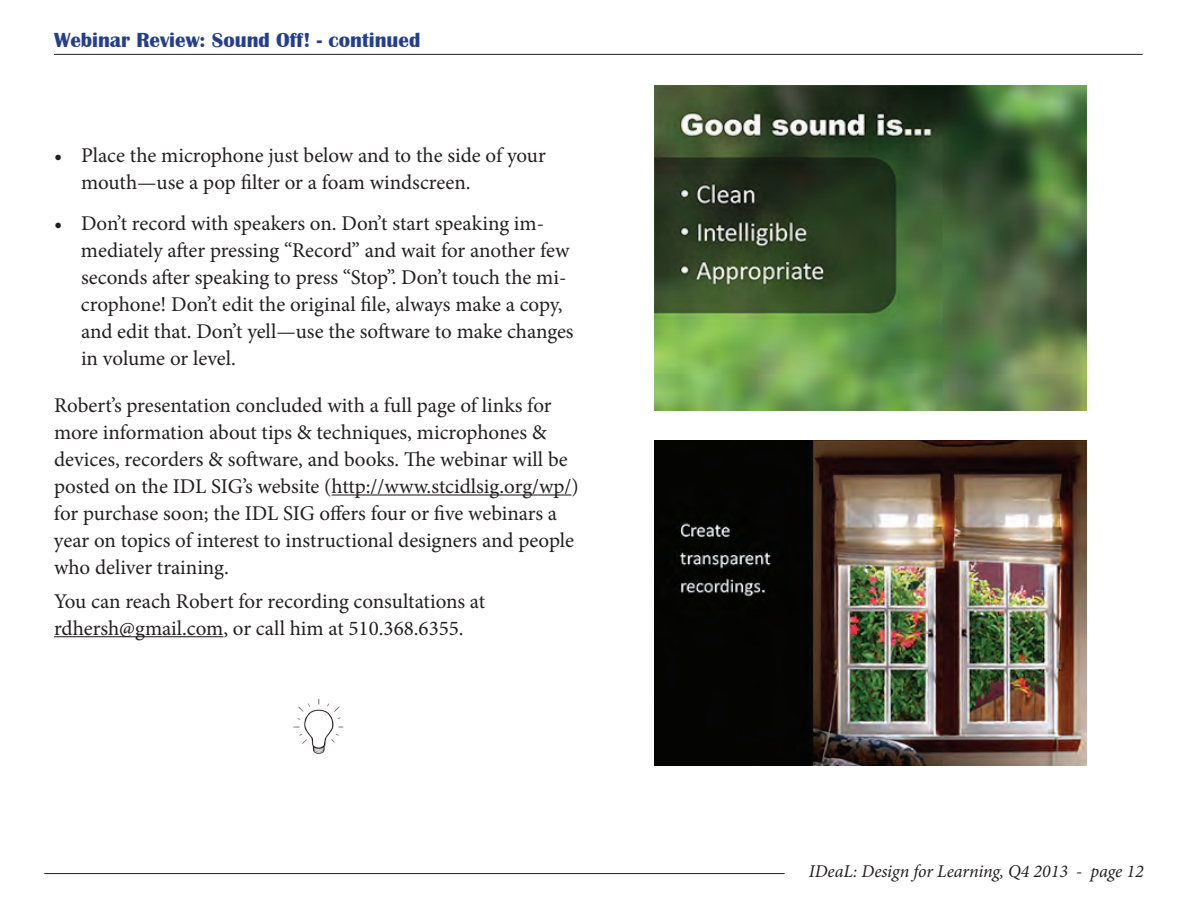
<style>
.page{position:relative;width:1188px;height:918px;background:#fff}
.page>*{position:absolute;margin:0;border:0;box-sizing:border-box;transform-origin:0 0}
.t1{font:21px/27px "Minion Pro";letter-spacing:-.005em;color:#231f20}
.t2{font:700 21px "Britannic";color:#253f8e}
.t3{font:italic 18px "Minion Pro";color:#231f20}
</style>
<div class="page">
<hr style="left:44px;top:873px;width:741px;height:1px;background:#231f20">
<hr style="left:54px;top:54px;width:1089px;height:1px;background:#231f20">
<hr style="left:332px;top:494px;width:239px;height:2px;background:#231f20">
<hr style="left:54px;top:636px;width:169px;height:1px;background:#231f20">
<img style="left:293px;top:698px;width:51px;height:56px">
<img style="left:655px;top:85px;width:432px;height:325px">
<img style="left:655px;top:441px;width:432px;height:325px">
<p class="t2" style="left:54px;top:28px;width:368px">Webinar Review: Sound Off! - continued</p>
<p class="t1" style="left:81px;top:142px;width:466px;text-indent:-27px">• Place the microphone just below and to the side of your mouth—use a pop filter or a foam windscreen.</p>
<p class="t1" style="left:81px;top:210px;width:494px;text-indent:-27px">• Don’t record with speakers on. Don’t start speaking im&shy;mediately after pressing “Record” and wait for another few seconds after speaking to press “Stop”. Don’t touch the mi&shy;crophone! Don’t edit the original file, always make a copy, and edit that. Don’t yell—use the software to make changes in volume or level.</p>
<p class="t1" style="left:54px;top:392px;width:526px">Robert’s presentation concluded with a full page of links for more information about tips &amp; techniques, microphones &amp; devices, recorders &amp; software, and books. The webinar will be posted on the IDL SIG’s website (http://www.stcidlsig.org/wp/) for purchase soon; the IDL SIG offers four or five webinars a year on topics of interest to instructional designers and people who deliver training.</p>
<p class="t1" style="left:54px;top:588px;width:433px">You can reach Robert for recording consultations at rdhersh@gmail.com, or call him at 510.368.6355.</p>
<p class="t3" style="left:809px;top:859px;width:336px">IDeaL: Design for Learning, Q4 2013 - page 12</p>
</div>
